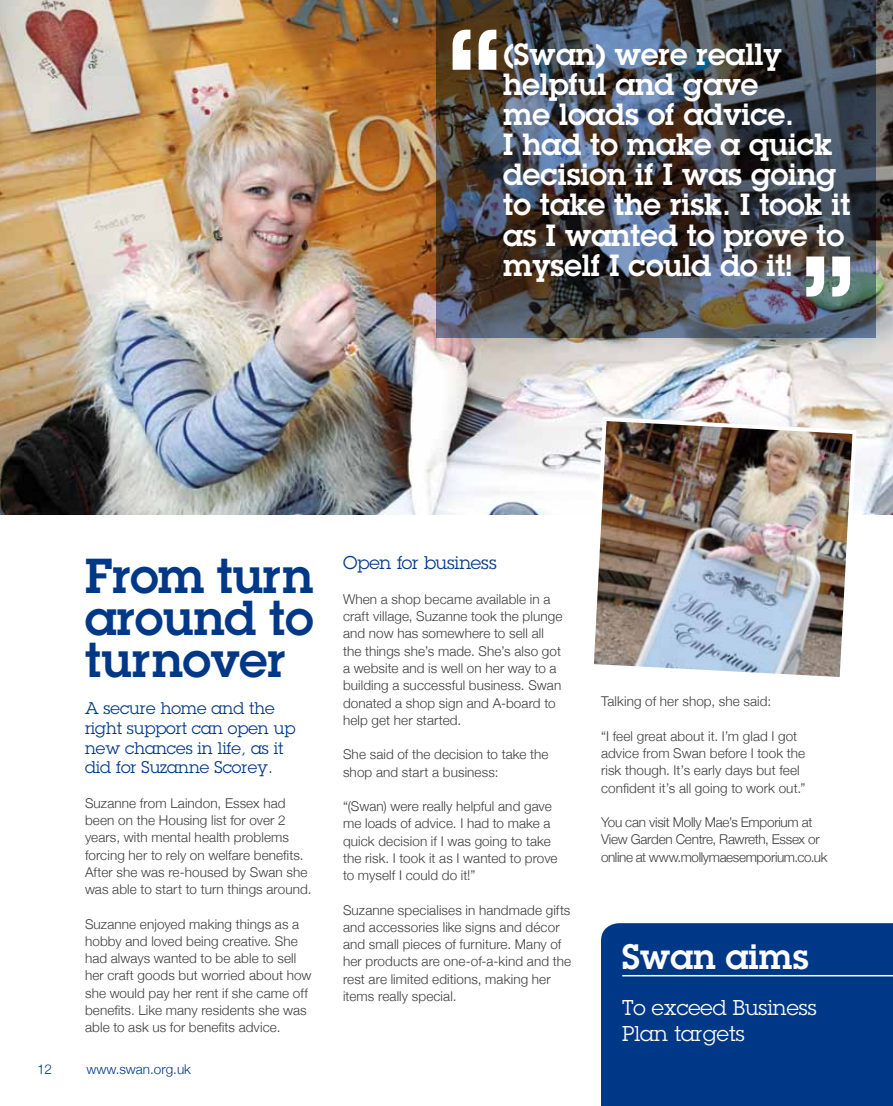
<style>
.page{position:relative;width:893px;height:1106px;background:#fff}
.page>*{position:absolute;margin:0;border:0;box-sizing:border-box;transform-origin:0 0}
.t1{font:600 140.4px "Lubalin Graph";color:#fff}
.t2{font:600 48px/42px "Lubalin Graph";color:#003888;text-align:justify}
.t3{font:600 34.5px "Lubalin Graph";color:#fff}
.t4{font:600 30px/30px "Lubalin Graph";color:#fff}
.t5{font:21px/25.2px "Lubalin Graph";color:#fff}
.t6{font:18px "Lubalin Graph";letter-spacing:-.005em;color:#003888}
.t7{font:16.5px/19.8px "Lubalin Graph";color:#003888}
.t8{font:300 13.5px/17.2px "Helvetica Neue";letter-spacing:.01em;color:#3e3d40}
.t9{font:300 13.5px/17.2px "Helvetica Neue";letter-spacing:-.025em;color:#3e3d40}
.t10{font:300 13.5px "Helvetica Neue";color:#003888}
</style>
<div class="page">
<div style="left:601px;top:923px;width:292px;height:183px;background:#003888"></div>
<hr style="left:622px;top:975px;width:271px;height:1px;background:#fff">
<img style="left:0;top:0;width:893px;height:514px">
<img style="left:437px;top:0;width:439px;height:337px">
<img style="left:588px;top:415px;width:271px;height:262px">
<h1 class="t1" style="left:448px;top:-13px;width:55px">“</h1>
<h3 class="t4" style="left:503px;top:39px;width:349px">(Swan) were really helpful and gave<br>me loads of advice.<br>I had to make a quick decision if I was going to take the risk. I took it as I wanted to prove to myself I could do it!</h3>
<h1 class="t1" style="left:855px;top:339px;width:55px;rotate:-180deg">“</h1>
<h2 class="t2" style="left:85px;top:554px;width:230px">From turn around to turnover</h2>
<p class="t7" style="left:85px;top:698px;width:212px">A secure home and the right support can open up new chances in life, as it did for Suzanne Scorey.</p>
<p class="t8" style="left:85px;top:794px;width:228px">Suzanne from Laindon, Essex had been on the Housing list for over 2 years, with mental health problems forcing her to rely on welfare benefits.<br>After she was re-housed by Swan she was able to start to turn things around.</p>
<p class="t8" style="left:85px;top:915px;width:228px">Suzanne enjoyed making things as a hobby and loved being creative. She had always wanted to be able to sell her craft goods but worried about how she would pay her rent if she came off benefits. Like many residents she was able to ask us for benefits advice.</p>
<p class="t10" style="left:37px;top:1060px;width:17px">12</p>
<p class="t10" style="left:86px;top:1060px;width:106px">www.swan.org.uk</p>
<h3 class="t6" style="left:343px;top:552px;width:155px">Open for business</h3>
<p class="t8" style="left:343px;top:590px;width:221px">When a shop became available in a craft village, Suzanne took the plunge and now has somewhere to sell all the things she’s made. She’s also got a website and is well on her way to a building a successful business. Swan donated a shop sign and A-board to help get her started.</p>
<p class="t8" style="left:343px;top:745px;width:207px">She said of the decision to take the shop and start a business:</p>
<p class="t8" style="left:343px;top:797px;width:216px">“(Swan) were really helpful and gave me loads of advice. I had to make a quick decision if I was going to take the risk. I took it as I wanted to prove to myself I could do it!”</p>
<p class="t8" style="left:343px;top:901px;width:230px">Suzanne specialises in handmade gifts and accessories like signs and décor and small pieces of furniture. Many of her products are one-of-a-kind and the rest are limited editions, making her items really special.</p>
<p class="t8" style="left:601px;top:692px;width:172px">Talking of her shop, she said:</p>
<p class="t8" style="left:601px;top:727px;width:206px">“I feel great about it. I’m glad I got advice from Swan before I took the risk though. It’s early days but feel confident it’s all going to work out.”</p>
<p class="t9" style="left:601px;top:813px;width:228px">You can visit Molly Mae’s Emporium at<br>View Garden Centre, Rawreth, Essex or online at www.mollymaesemporium.co.uk</p>
<h3 class="t3" style="left:622px;top:933px;width:188px">Swan aims</h3>
<h3 class="t5" style="left:622px;top:995px;width:196px">To exceed Business<br>Plan targets</h3>
</div>
